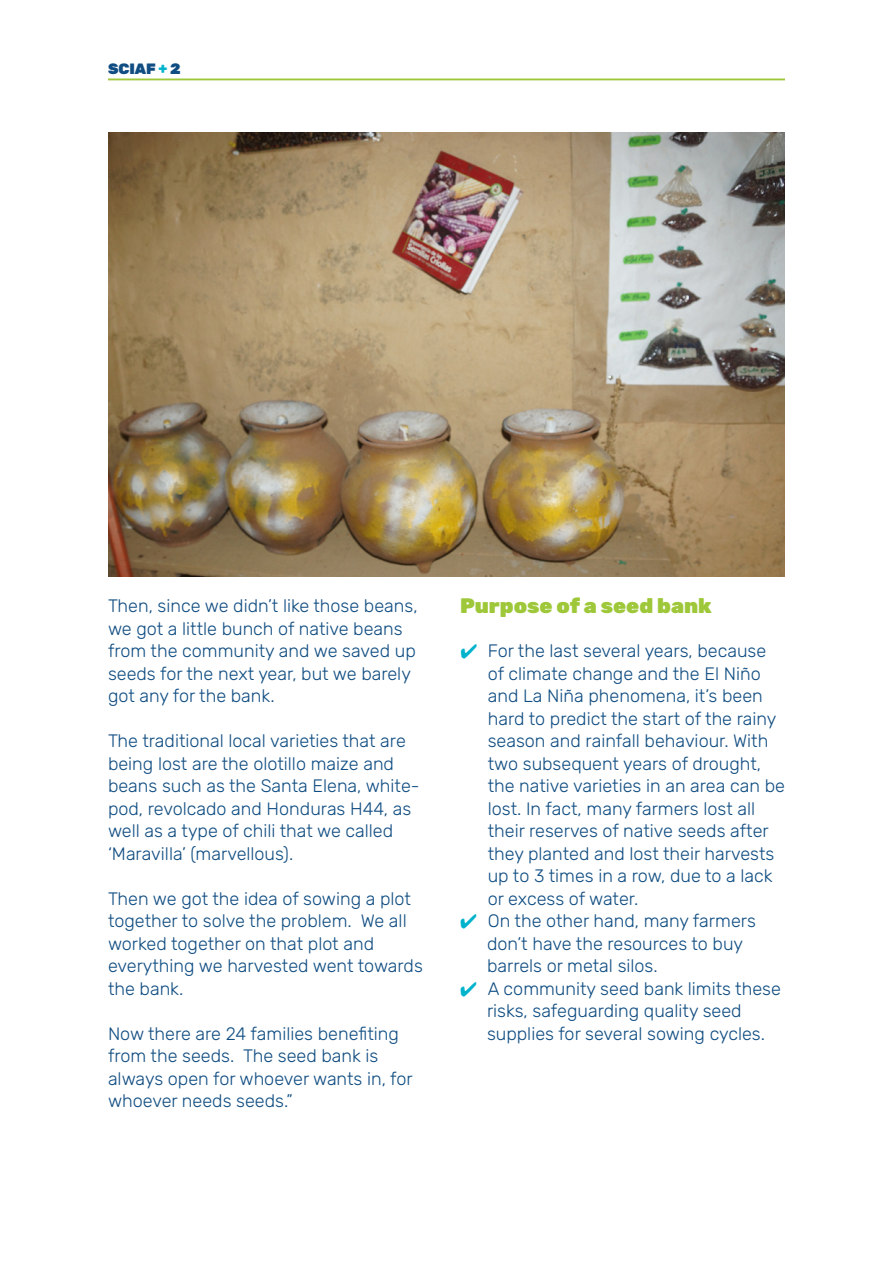
<style>
.page{position:relative;width:893px;height:1263px;background:#fff}
.page>*{position:absolute;margin:0;border:0;box-sizing:border-box;transform-origin:0 0}
.t1{font:900 21px "Rubik";color:#9ec83a}
.t2{font:300 18px/22.5px "Rubik";color:#104d82}
.t3{font:900 15px "Rubik";color:#104d82}
.s1{color:#00b3cd}
</style>
<div class="page">
<hr style="left:108px;top:79px;width:677px;height:1px;background:#9ec83a">
<img style="left:108px;top:132px;width:677px;height:445px">
<p class="t3" style="left:108px;top:60px;width:74px">SCIAF <span class="s1">+</span> 2</p>
<p class="t2" style="left:108px;top:595px;width:311px">Then, since we didn’t like those beans, we got a little bunch of native beans from the community and we saved up seeds for the next year, but we barely got any for the bank.</p>
<p class="t2" style="left:108px;top:730px;width:313px">The traditional local varieties that are being lost are the olotillo maize and beans such as the Santa Elena, white&shy;pod, revolcado and Honduras H44, as well as a type of chili that we called ‘Maravilla’ (marvellous).</p>
<p class="t2" style="left:108px;top:887px;width:316px">Then we got the idea of sowing a plot together to solve the problem. We all worked together on that plot and everything we harvested went towards the bank.</p>
<p class="t2" style="left:108px;top:1022px;width:306px">Now there are 24 families benefiting from the seeds. The seed bank is always open for whoever wants in, for whoever needs seeds.”</p>
<p class="t1" style="left:460px;top:593px;width:253px">Purpose of a seed bank</p>
<p class="t2" style="left:488px;top:640px;width:299px;text-indent:-28px"><span class="s1">✔</span> For the last several years, because of climate change and the El Niño and La Niña phenomena, it’s been hard to predict the start of the rainy season and rainfall behaviour. With two subsequent years of drought, the native varieties in an area can be lost. In fact, many farmers lost all their reserves of native seeds after they planted and lost their harvests up to 3 times in a row, due to a lack or excess of water.</p>
<p class="t2" style="left:487px;top:910px;width:270px;text-indent:-27px"><span class="s1">✔</span> On the other hand, many farmers don’t have the resources to buy barrels or metal silos.</p>
<p class="t2" style="left:487px;top:977px;width:295px;text-indent:-27px"><span class="s1">✔</span> A community seed bank limits these risks, safeguarding quality seed supplies for several sowing cycles.</p>
</div>
